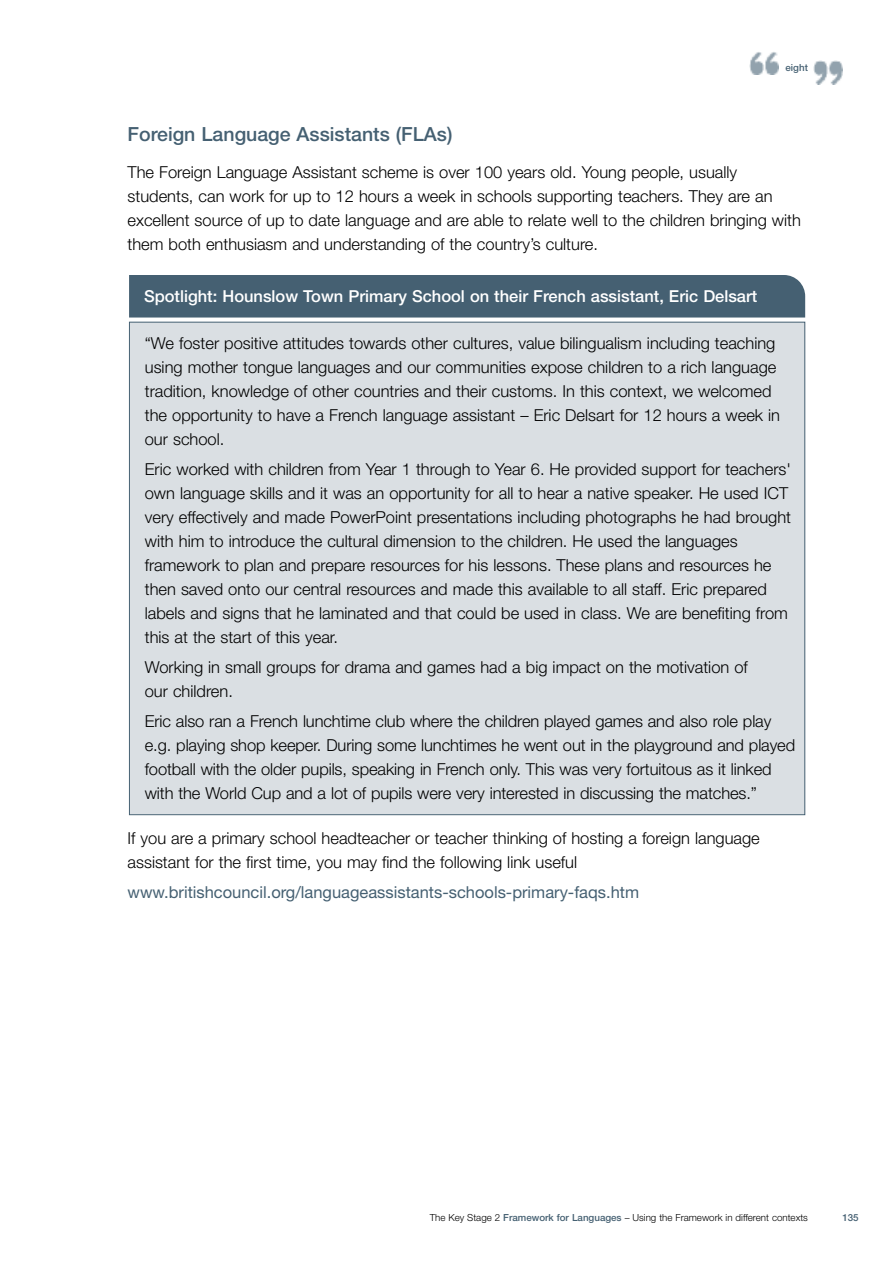
<style>
.page{position:relative;width:893px;height:1263px;background:#fff}
.page>*{position:absolute;margin:0;border:0;box-sizing:border-box;transform-origin:0 0}
.t1{font:500 19.5px "Helvetica Neue";color:#456072}
.t2{font:300 16.5px/24px "Helvetica Neue";color:#000}
.t3{font:500 16.5px "Helvetica Neue";color:#fff}
.t4{font:16.5px "Helvetica Neue";color:#456072}
.t5{font:300 9.75px "Helvetica Neue";color:#000}
.t6{font:500 9.75px "Helvetica Neue";color:#456072}
.s1{font-weight:500;color:#456072}
</style>
<div class="page">
<img style="left:749px;top:52px;width:30px;height:23px">
<img style="left:813px;top:61px;width:30px;height:23px">
<div style="left:130px;top:322px;width:674px;height:492px;background:#dadfe3"></div>
<div style="left:129px;top:275px;width:676px;height:42px;background:#456072"></div>
<p class="t6" style="left:785px;top:64px;width:24px">eight</p>
<p class="t1" style="left:128px;top:128px;width:326px">Foreign Language Assistants (FLAs)</p>
<p class="t2" style="left:128px;top:161px;width:675px">The Foreign Language Assistant scheme is over 100 years old. Young people, usually students, can work for up to 12 hours a week in schools supporting teachers. They are an excellent source of up to date language and are able to relate well to the children bringing with them both enthusiasm and understanding of the country’s culture.</p>
<p class="t3" style="left:144px;top:290px;width:615px">Spotlight: Hounslow Town Primary School on their French assistant, Eric Delsart</p>
<p class="t2" style="left:145px;top:333px;width:637px">“We foster positive attitudes towards other cultures, value bilingualism including teaching using mother tongue languages and our communities expose children to a rich language tradition, knowledge of other countries and their customs. In this context, we welcomed the opportunity to have a French language assistant – Eric Delsart for 12 hours a week in our school.</p>
<p class="t2" style="left:145px;top:459px;width:648px">Eric worked with children from Year 1 through to Year 6. He provided support for teachers' own language skills and it was an opportunity for all to hear a native speaker. He used ICT very effectively and made PowerPoint presentations including photographs he had brought with him to introduce the cultural dimension to the children. He used the languages framework to plan and prepare resources for his lessons. These plans and resources he then saved onto our central resources and made this available to all staff. Eric prepared labels and signs that he laminated and that could be used in class. We are benefiting from this at the start of this year.</p>
<p class="t2" style="left:145px;top:657px;width:604px">Working in small groups for drama and games had a big impact on the motivation of our children.</p>
<p class="t2" style="left:145px;top:711px;width:652px">Eric also ran a French lunchtime club where the children played games and also role play e.g. playing shop keeper. During some lunchtimes he went out in the playground and played football with the older pupils, speaking in French only. This was very fortuitous as it linked with the World Cup and a lot of pupils were very interested in discussing the matches.”</p>
<p class="t2" style="left:128px;top:827px;width:634px">If you are a primary school headteacher or teacher thinking of hosting a foreign language assistant for the first time, you may find the following link useful</p>
<p class="t4" style="left:128px;top:886px;width:513px">www.britishcouncil.org/languageassistants-schools-primary-faqs.htm</p>
<p class="t5" style="left:430px;top:1214px;width:380px">The Key Stage 2 <span class="s1">Framework for Languages</span> – Using the Framework in different contexts</p>
<p class="t6" style="left:842px;top:1214px;width:18px">135</p>
</div>
